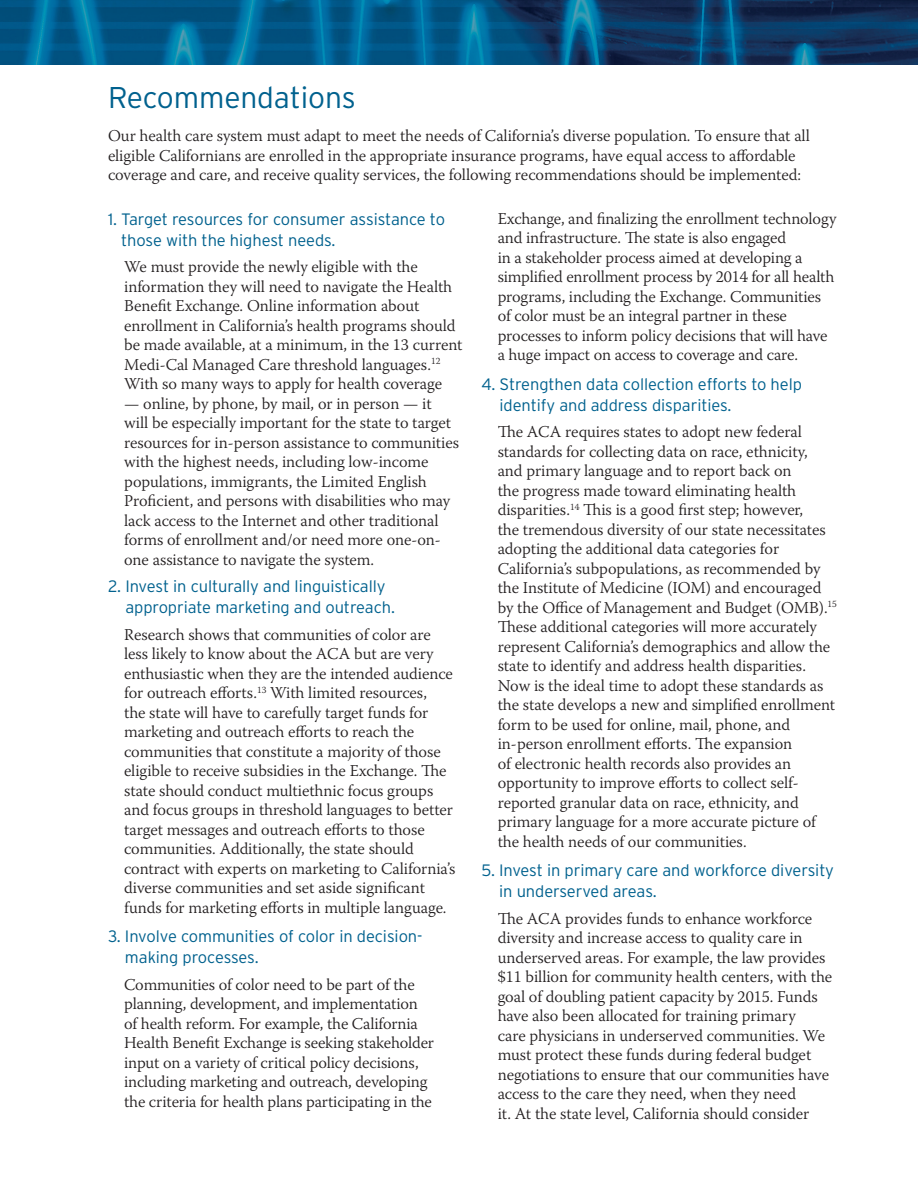
<style>
.page{position:relative;width:918px;height:1188px;background:#fff}
.page>*{position:absolute;margin:0;border:0;box-sizing:border-box;transform-origin:0 0}
.body{font:300 30px "Interstate";letter-spacing:-.005em;color:#00618e}
.body-2{font:300 16.5px/19.5px "Warnock Pro";letter-spacing:-.005em;color:#231f20}
.body-3{font:300 16.5px/21px "Interstate";letter-spacing:-.005em;color:#00618e}
</style>
<div class="page">
<img style="left:0;top:0;width:918px;height:65px">
<p class="body" style="left:108px;top:81px;width:250px">Recommendations</p>
<p class="body-2" style="left:108px;top:126px;width:703px">Our health care system must adapt to meet the needs of California’s diverse population. To ensure that all eligible Californians are enrolled in the appropriate insurance programs, have equal access to affordable coverage and care, and receive quality services, the following recommendations should be implemented:</p>
<p class="body-3" style="left:121px;top:209px;width:325px;text-indent:-13px">1. Target resources for consumer assistance to those with the highest needs.</p>
<p class="body-2" style="left:124px;top:257px;width:340px">We must provide the newly eligible with the information they will need to navigate the Health Benefit Exchange. Online information about enrollment in California’s health programs should be made available, at a minimum, in the 13 current Medi-Cal Managed Care threshold languages.<sup>12<br></sup>With so many ways to apply for health coverage</p>
<p class="body-2" style="left:124px;top:393px;width:336px">— online, by phone, by mail, or in person — it will be especially important for the state to target resources for in-person assistance to communities with the highest needs, including low-income populations, immigrants, the Limited English Proficient, and persons with disabilities who may lack access to the Internet and other traditional forms of enrollment and/or need more one-on&shy;one assistance to navigate the system.</p>
<p class="body-3" style="left:125px;top:576px;width:271px;text-indent:-17px">2. Invest in culturally and linguistically appropriate marketing and outreach.</p>
<p class="body-2" style="left:124px;top:624px;width:333px">Research shows that communities of color are less likely to know about the ACA but are very enthusiastic when they are the intended audience for outreach efforts.<sup>13</sup> With limited resources,<br>the state will have to carefully target funds for marketing and outreach efforts to reach the communities that constitute a majority of those eligible to receive subsidies in the Exchange. The state should conduct multiethnic focus groups and focus groups in threshold languages to better target messages and outreach efforts to those communities. Additionally, the state should contract with experts on marketing to California’s diverse communities and set aside significant funds for marketing efforts in multiple language.</p>
<p class="body-3" style="left:125px;top:926px;width:299px;text-indent:-17px">3. Involve communities of color in decision&shy;making processes.</p>
<p class="body-2" style="left:124px;top:974px;width:311px">Communities of color need to be part of the planning, development, and implementation of health reform. For example, the California Health Benefit Exchange is seeking stakeholder input on a variety of critical policy decisions, including marketing and outreach, developing the criteria for health plans participating in the</p>
<p class="body-2" style="left:498px;top:208px;width:340px">Exchange, and finalizing the enrollment technology and infrastructure. The state is also engaged<br>in a stakeholder process aimed at developing a simplified enrollment process by 2014 for all health programs, including the Exchange. Communities of color must be an integral partner in these processes to inform policy decisions that will have a huge impact on access to coverage and care.</p>
<p class="body-3" style="left:500px;top:373px;width:304px;text-indent:-18px">4. Strengthen data collection efforts to help identify and address disparities.</p>
<p class="body-2" style="left:498px;top:422px;width:341px">The ACA requires states to adopt new federal standards for collecting data on race, ethnicity,<br>and primary language and to report back on<br>the progress made toward eliminating health disparities.<sup>14</sup> This is a good first step; however,<br>the tremendous diversity of our state necessitates adopting the additional data categories for California’s subpopulations, as recommended by the Institute of Medicine (IOM) and encouraged by the Office of Management and Budget (OMB).<sup>15<br></sup>These additional categories will more accurately represent California’s demographics and allow the state to identify and address health disparities.<br>Now is the ideal time to adopt these standards as the state develops a new and simplified enrollment form to be used for online, mail, phone, and in-person enrollment efforts. The expansion<br>of electronic health records also provides an opportunity to improve efforts to collect self&shy;reported granular data on race, ethnicity, and primary language for a more accurate picture of the health needs of our communities.</p>
<p class="body-3" style="left:499px;top:860px;width:336px;text-indent:-18px">5. Invest in primary care and workforce diversity in underserved areas.</p>
<p class="body-2" style="left:498px;top:908px;width:336px">The ACA provides funds to enhance workforce diversity and increase access to quality care in underserved areas. For example, the law provides $11 billion for community health centers, with the goal of doubling patient capacity by 2015. Funds have also been allocated for training primary<br>care physicians in underserved communities. We must protect these funds during federal budget negotiations to ensure that our communities have access to the care they need, when they need<br>it. At the state level, California should consider</p>
</div>
